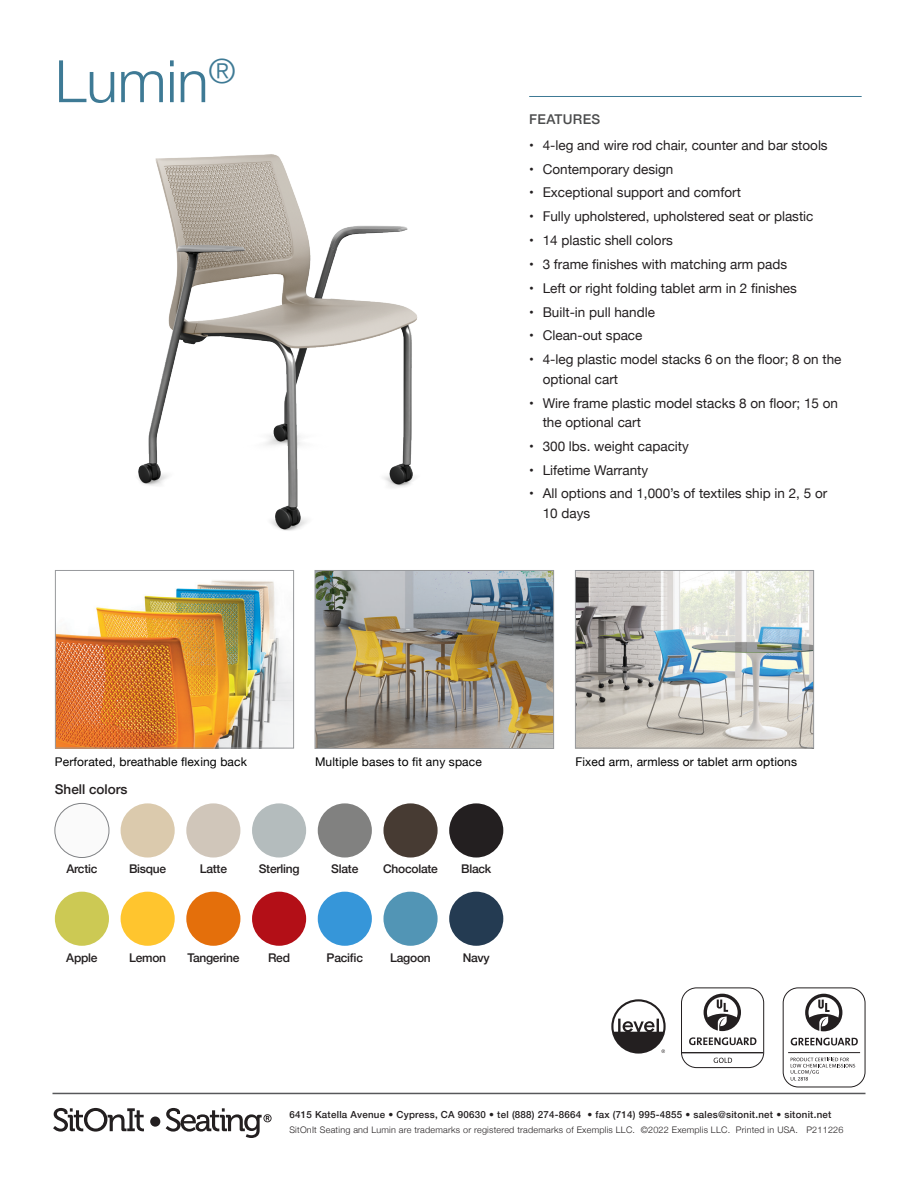
<style>
.page{position:relative;width:918px;height:1188px;background:#fff}
.page>*{position:absolute;margin:0;border:0;box-sizing:border-box;transform-origin:0 0}
.t1{font:300 58.5px "Helvetica Neue";color:#3e7a95}
.t2{font:13.5px/19.5px "Helvetica Neue";color:#231f20}
.Small_inset_title{font:500 13.5px "Helvetica Neue";color:#231f20}
.t3{font:500 13.5px "Helvetica Neue";letter-spacing:.025em;color:#4b4c4d}
.t4{font:12px "Helvetica Neue";letter-spacing:.01em;color:#000}
.t5{font:500 12px "Helvetica Neue";letter-spacing:-.02em;color:#231f20}
.t6{font:500 9.75px "Helvetica Neue";letter-spacing:.025em;color:#231f20}
.t7{font:300 9px "Helvetica Neue";letter-spacing:.025em;color:#231f20}
</style>
<div class="page">
<img style="left:138px;top:154px;width:280px;height:377px">
<img style="left:577px;top:572px;width:235px;height:174px">
<div style="left:575px;top:570px;width:239px;height:178px;border:1px solid #97999c"></div>
<img style="left:317px;top:572px;width:235px;height:175px">
<div style="left:315px;top:570px;width:239px;height:179px;border:1px solid #97999c"></div>
<img style="left:57px;top:580px;width:235px;height:166px">
<div style="left:55px;top:570px;width:239px;height:178px;border:1px solid #97999c"></div>
<hr style="left:52px;top:1093px;width:814px;height:1px;background:#57585a">
<hr style="left:529px;top:96px;width:333px;height:1px;background:#3e7a95">
<svg style="left:53px;top:1108px;width:219px;height:30px"></svg>
<div style="left:783px;top:987px;width:83px;height:100px;border:1px solid #231f20;border-radius:15px"></div>
<svg style="left:805px;top:994px;width:37px;height:38px"></svg>
<svg style="left:791px;top:1058px;width:64px;height:23px"></svg>
<hr style="left:788px;top:1052px;width:72px;height:1px;background:#231f20">
<svg style="left:791px;top:1038px;width:67px;height:7px"></svg>
<div style="left:681px;top:987px;width:83px;height:81px;border:1px solid #231f20;border-radius:15px"></div>
<hr style="left:681px;top:1052px;width:82px;height:1px;background:#231f20">
<svg style="left:714px;top:1058px;width:18px;height:5px"></svg>
<svg style="left:689px;top:994px;width:67px;height:51px"></svg>
<svg style="left:611px;top:999px;width:55px;height:55px"></svg>
<div style="left:55px;top:803px;width:54px;height:55px;background:#fafafa;border-radius:50%"></div>
<div style="left:55px;top:803px;width:54px;height:55px;border:1px solid #808285;border-radius:50%"></div>
<div style="left:55px;top:892px;width:54px;height:54px;background:#ccc954;border-radius:50%"></div>
<div style="left:252px;top:803px;width:54px;height:55px;background:#b4bcbd;border-radius:50%"></div>
<div style="left:252px;top:892px;width:54px;height:54px;background:#b30f17;border-radius:50%"></div>
<div style="left:186px;top:803px;width:54px;height:55px;background:#d0c6ba;border-radius:50%"></div>
<div style="left:186px;top:892px;width:54px;height:54px;background:#e46f0b;border-radius:50%"></div>
<div style="left:121px;top:803px;width:54px;height:55px;background:#dbcaad;border-radius:50%"></div>
<div style="left:121px;top:892px;width:54px;height:54px;background:#ffc52e;border-radius:50%"></div>
<div style="left:318px;top:803px;width:54px;height:55px;background:#818180;border-radius:50%"></div>
<div style="left:318px;top:892px;width:54px;height:54px;background:#3696d9;border-radius:50%"></div>
<div style="left:383px;top:803px;width:55px;height:55px;background:#473b33;border-radius:50%"></div>
<div style="left:383px;top:892px;width:55px;height:54px;background:#5295b5;border-radius:50%"></div>
<div style="left:449px;top:803px;width:54px;height:55px;background:#231f20;border-radius:50%"></div>
<div style="left:449px;top:892px;width:54px;height:54px;background:#243b52;border-radius:50%"></div>
<p class="t1" style="left:55px;top:34px;width:183px">Lumin<sup>®</sup></p>
<p class="t3" style="left:529px;top:108px;width:73px">FEATURES</p>
<p class="t2" style="left:529px;top:136px;width:300px">• 4-leg and wire rod chair, counter and bar stools</p>
<p class="t2" style="left:529px;top:160px;width:146px">• Contemporary design</p>
<p class="t2" style="left:529px;top:184px;width:213px">• Exceptional support and comfort</p>
<p class="t2" style="left:529px;top:207px;width:286px">• Fully upholstered, upholstered seat or plastic</p>
<p class="t2" style="left:529px;top:231px;width:145px">• 14 plastic shell colors</p>
<p class="t2" style="left:529px;top:255px;width:260px">• 3 frame finishes with matching arm pads</p>
<p class="t2" style="left:529px;top:279px;width:269px">• Left or right folding tablet arm in 2 finishes</p>
<p class="t2" style="left:529px;top:303px;width:127px">• Built-in pull handle</p>
<p class="t2" style="left:529px;top:327px;width:115px">• Clean-out space</p>
<p class="t2" style="left:543px;top:350px;width:300px;text-indent:-14px">• 4-leg plastic model stacks 6 on the floor; 8 on the optional cart</p>
<p class="t2" style="left:543px;top:394px;width:297px;text-indent:-14px">• Wire frame plastic model stacks 8 on floor; 15 on the optional cart</p>
<p class="t2" style="left:529px;top:437px;width:161px">• 300 lbs. weight capacity</p>
<p class="t2" style="left:529px;top:461px;width:121px">• Lifetime Warranty</p>
<p class="t2" style="left:543px;top:485px;width:286px;text-indent:-14px">• All options and 1,000’s of textiles ship in 2, 5 or<br>10 days</p>
<p class="t4" style="left:55px;top:753px;width:193px">Perforated, breathable flexing back</p>
<p class="t4" style="left:315px;top:753px;width:168px">Multiple bases to fit any space</p>
<p class="t4" style="left:575px;top:753px;width:223px">Fixed arm, armless or tablet arm options</p>
<p class="Small_inset_title" style="left:55px;top:778px;width:74px">Shell colors</p>
<p class="t5" style="left:66px;top:859px;width:33px">Arctic</p>
<p class="t5" style="left:66px;top:948px;width:33px">Apple</p>
<p class="t5" style="left:129px;top:859px;width:39px">Bisque</p>
<p class="t5" style="left:200px;top:859px;width:29px">Latte</p>
<p class="t5" style="left:259px;top:859px;width:42px">Sterling</p>
<p class="t5" style="left:331px;top:859px;width:29px">Slate</p>
<p class="t5" style="left:383px;top:859px;width:56px">Chocolate</p>
<p class="t5" style="left:461px;top:859px;width:32px">Black</p>
<p class="t5" style="left:129px;top:948px;width:39px">Lemon</p>
<p class="t5" style="left:187px;top:948px;width:54px">Tangerine</p>
<p class="t5" style="left:268px;top:948px;width:23px">Red</p>
<p class="t5" style="left:327px;top:948px;width:38px">Pacific</p>
<p class="t5" style="left:390px;top:948px;width:42px">Lagoon</p>
<p class="t5" style="left:463px;top:948px;width:29px">Navy</p>
<p class="t6" style="left:289px;top:1107px;width:544px">6415 Katella Avenue • Cypress, CA 90630 • tel (888) 274-8664 • fax (714) 995-4855 • sales@sitonit.net • sitonit.net</p>
<p class="t7" style="left:289px;top:1122px;width:556px">SitOnIt Seating and Lumin are trademarks or registered trademarks of Exemplis LLC. ©2022 Exemplis LLC. Printed in USA. P211226</p>
</div>
